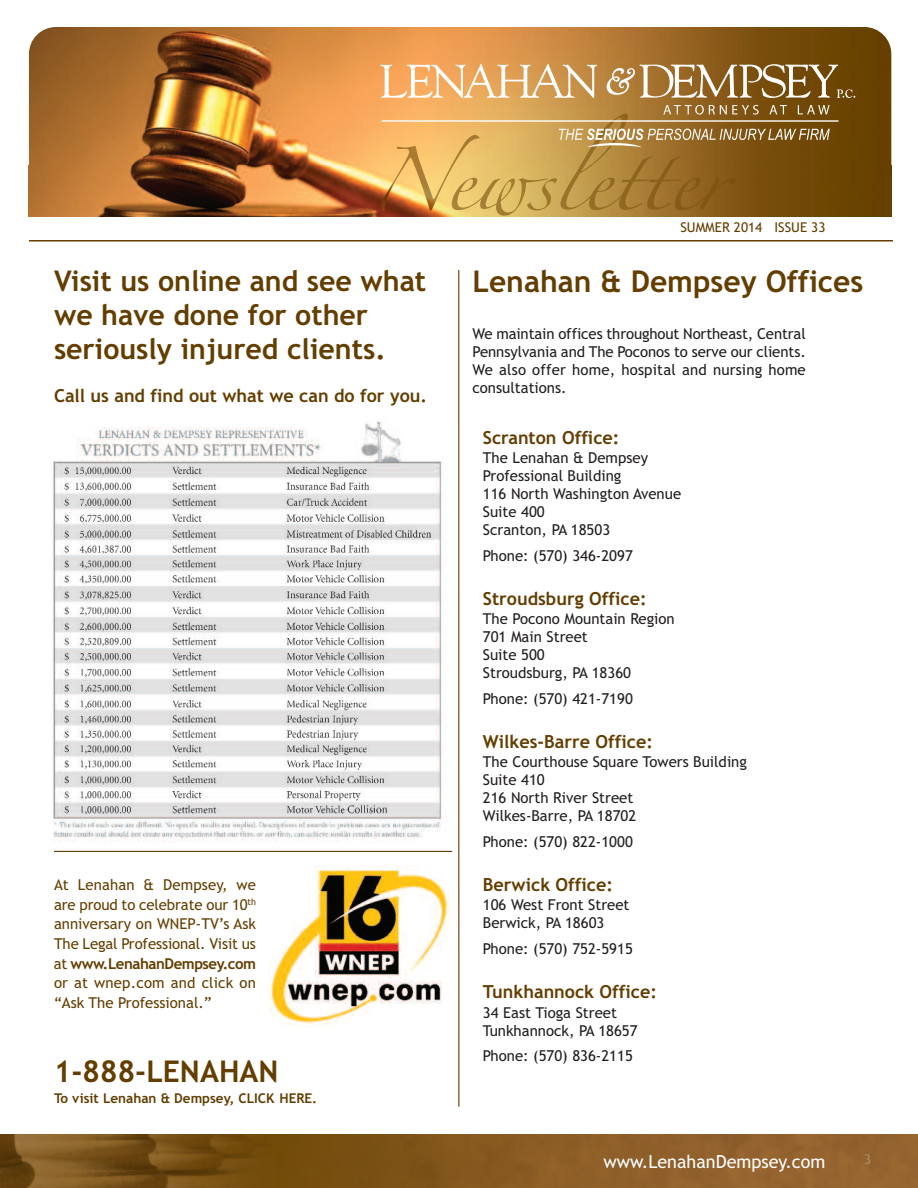
<style>
.page{position:relative;width:918px;height:1188px;background:#fff}
.page>*{position:absolute;margin:0;border:0;box-sizing:border-box;transform-origin:0 0}
.t1{font:700 30px "Trebuchet MS";color:#633e00}
.t2{font:700 28.5px/34.2px "Trebuchet MS";color:#633e00}
.t3{font:700 18px "Trebuchet MS";color:#633e00}
.t4{font:18px "Trebuchet MS";color:#fff}
.t5{font:15px/18px "Trebuchet MS";color:#231f20}
.t6{font:15px/19.6px "Trebuchet MS";color:#633e00;text-align:justify}
.t7{font:700 13.5px "Trebuchet MS";color:#633e00}
.t8{font:13.5px "Trebuchet MS";color:#633e00}
.t9{font:13.5px "Trebuchet MS";color:#a88d64}
.s1{font-weight:700}
</style>
<div class="page">
<img style="left:29px;top:27px;width:862px;height:189px;border-radius:27px">
<img style="left:29px;top:165px;width:862px;height:51px">
<img style="left:0;top:1134px;width:918px;height:54px">
<hr style="left:29px;top:240px;width:864px;height:2px;background:#633e00">
<img style="left:53px;top:420px;width:394px;height:422px">
<hr style="left:458px;top:270px;width:1px;height:837px;background:#633e00">
<img style="left:396px;top:135px;width:152px;height:30px">
<img style="left:381px;top:165px;width:167px;height:51px">
<svg style="left:380px;top:64px;width:217px;height:34px"></svg>
<svg style="left:605px;top:64px;width:250px;height:34px"></svg>
<svg style="left:559px;top:129px;width:271px;height:18px;background:#ab8954"></svg>
<svg style="left:663px;top:105px;width:96px;height:10px"></svg>
<svg style="left:769px;top:105px;width:18px;height:9px"></svg>
<svg style="left:798px;top:105px;width:32px;height:9px"></svg>
<hr style="left:382px;top:120px;width:456px;height:2px;background:#fff">
<img style="left:269px;top:865px;width:181px;height:161px">
<hr style="left:54px;top:851px;width:398px;height:1px;background:#633e00">
<h2 class="t2" style="left:54px;top:264px;width:374px">Visit us online and see what we have done for other seriously injured clients.</h2>
<p class="t3" style="left:54px;top:386px;width:375px">Call us and find out what we can do for you.</p>
<p class="t6" style="left:54px;top:875px;width:204px">At Lenahan &amp; Dempsey, we are proud to celebrate our 10<sup>th </sup>anniversary on WNEP-TV’s Ask The Legal Professional. Visit us at <span class="s1">www.LenahanDempsey.com </span>or at wnep.com and click on “Ask The Professional.”</p>
<h1 class="t1" style="left:54px;top:1054px;width:226px">1-888-LENAHAN</h1>
<p class="t7" style="left:54px;top:1090px;width:265px">To visit Lenahan &amp; Dempsey, CLICK HERE.</p>
<p class="t8" style="left:680px;top:220px;width:147px">SUMMER 2014 ISSUE 33</p>
<h1 class="t1" style="left:472px;top:264px;width:392px">Lenahan &amp; Dempsey Offices</h1>
<p class="t5" style="left:472px;top:325px;width:335px;text-align:justify">We maintain offices throughout Northeast, Central Pennsylvania and The Poconos to serve our clients.<br>We also offer home, hospital and nursing home consultations.</p>
<p class="t3" style="left:483px;top:427px;width:138px">Scranton Office:</p>
<p class="t5" style="left:483px;top:449px;width:200px">The Lenahan &amp; Dempsey<br>Professional Building<br>116 North Washington Avenue<br>Suite 400<br>Scranton, PA 18503</p>
<p class="t5" style="left:483px;top:546px;width:152px">Phone: (570) 346-2097</p>
<p class="t3" style="left:483px;top:588px;width:165px">Stroudsburg Office:</p>
<p class="t5" style="left:483px;top:610px;width:193px">The Pocono Mountain Region<br>701 Main Street<br>Suite 500<br>Stroudsburg, PA 18360</p>
<p class="t5" style="left:483px;top:690px;width:152px">Phone: (570) 421-7190</p>
<p class="t3" style="left:483px;top:731px;width:172px">Wilkes-Barre Office:</p>
<p class="t5" style="left:483px;top:753px;width:266px">The Courthouse Square Towers Building<br>Suite 410<br>216 North River Street<br>Wilkes-Barre, PA 18702</p>
<p class="t5" style="left:483px;top:833px;width:152px">Phone: (570) 822-1000</p>
<p class="t3" style="left:483px;top:874px;width:132px">Berwick Office:</p>
<p class="t5" style="left:483px;top:896px;width:148px">106 West Front Street<br>Berwick, PA 18603</p>
<p class="t5" style="left:483px;top:940px;width:152px">Phone: (570) 752-5915</p>
<p class="t3" style="left:483px;top:981px;width:176px">Tunkhannock Office:</p>
<p class="t5" style="left:483px;top:1003px;width:156px">34 East Tioga Street<br>Tunkhannock, PA 18657</p>
<p class="t5" style="left:483px;top:1047px;width:152px">Phone: (570) 836-2115</p>
<p class="t4" style="left:603px;top:1151px;width:223px">www.LenahanDempsey.com</p>
<p class="t9" style="left:864px;top:1151px;width:9px">3</p>
</div>
